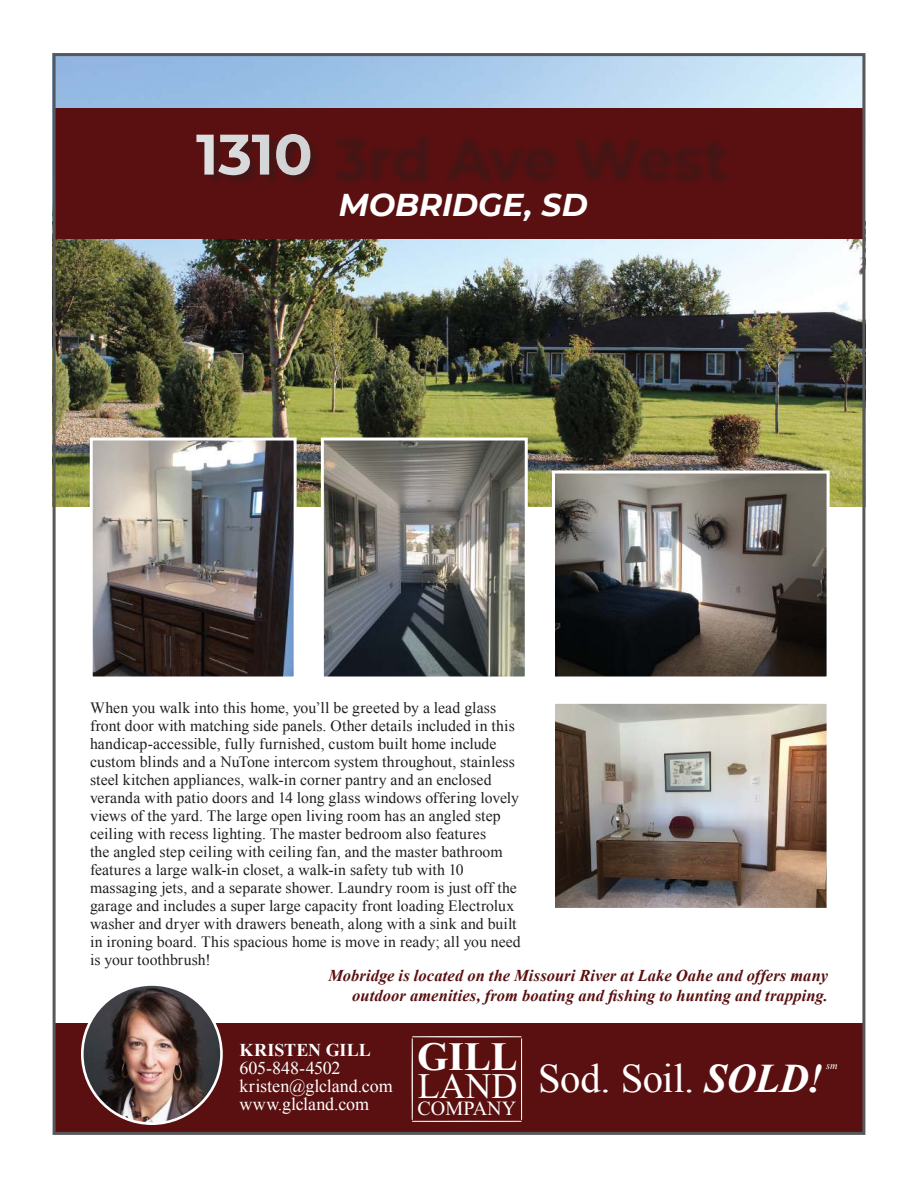
<style>
.page{position:relative;width:918px;height:1188px;background:#fff}
.page>*{position:absolute;margin:0;border:0;box-sizing:border-box;transform-origin:0 0}
.t1{font:40.65px "Times New Roman";letter-spacing:-.015em;color:#fff}
.t2{font:700 40.35px "Times New Roman";color:#fff}
.t3{font:36px "Times New Roman";color:#fff}
.t4{font:italic 700 31.5px "Montserrat";letter-spacing:-.005em;color:#fff}
.t5{font:20.1px "Times New Roman";color:#fff}
.t6{font:18px/18px "Times New Roman";letter-spacing:-.005em;color:#fff}
.t7{font:700 18px "Times New Roman";color:#fff}
.t8{font:italic 700 16.5px/19.8px "Times New Roman";letter-spacing:.005em;color:#5a1010;text-align:right}
.t9{font:15.75px/18px "Times New Roman";letter-spacing:.005em;color:#221e1f}
.t10{font:italic 10.5px "Times New Roman";color:#fff}
.s1{font-weight:700;font-style:italic}
</style>
<div class="page">
<img style="left:52px;top:127px;width:809px;height:380px">
<div style="left:54px;top:108px;width:810px;height:131px;background:#5a1010"></div>
<div style="left:54px;top:1023px;width:810px;height:111px;background:#5a1010"></div>
<svg style="left:412px;top:1036px;width:110px;height:86px"></svg>
<img style="left:82px;top:985px;width:139px;height:139px;border-radius:70px">
<div style="left:81px;top:983px;width:142px;height:142px;border:3px solid #fff;border-radius:50%"></div>
<img style="left:94px;top:442px;width:199px;height:233px">
<div style="left:90px;top:438px;width:207px;height:241px;border:3px solid #fff"></div>
<img style="left:325px;top:442px;width:199px;height:233px">
<div style="left:321px;top:438px;width:207px;height:241px;border:3px solid #fff"></div>
<img style="left:556px;top:475px;width:270px;height:200px">
<div style="left:552px;top:471px;width:278px;height:208px;border:3px solid #fff"></div>
<div style="left:197px;top:133px;width:535px;height:53px;background:#221e1f;opacity:.4"></div>
<img style="left:196px;top:135px;width:18px;height:40px">
<img style="left:218px;top:135px;width:32px;height:40px">
<img style="left:252px;top:135px;width:17px;height:40px">
<img style="left:276px;top:134px;width:34px;height:41px">
<img style="left:556px;top:705px;width:270px;height:202px">
<div style="left:552px;top:701px;width:278px;height:210px;border:3px solid #fff"></div>
<h3 class="t4" style="left:339px;top:193px;width:250px">MOBRIDGE, SD</h3>
<p class="t9" style="left:90px;top:700px;width:432px">When you walk into this home, you’ll be greeted by a lead glass front door with matching side panels. Other details included in this handicap-accessible, fully furnished, custom built home include custom blinds and a NuTone intercom system throughout, stainless steel kitchen appliances, walk-in corner pantry and an enclosed veranda with patio doors and 14 long glass windows offering lovely views of the yard. The large open living room has an angled step ceiling with recess lighting. The master bedroom also features<br>the angled step ceiling with ceiling fan, and the master bathroom features a large walk-in closet, a walk-in safety tub with 10 massaging jets, and a separate shower. Laundry room is just off the garage and includes a super large capacity front loading Electrolux washer and dryer with drawers beneath, along with a sink and built in ironing board. This spacious home is move in ready; all you need is your toothbrush!</p>
<p class="t8" style="left:328px;top:967px;width:501px">Mobridge is located on the Missouri River at Lake Oahe and offers many outdoor amenities, from boating and fishing to hunting and trapping.</p>
<p class="t7" style="left:239px;top:1044px;width:133px">KRISTEN GILL</p>
<p class="t6" style="left:239px;top:1061px;width:155px">605-848-4502 kristen@glcland.com www.glcland.com</p>
<h2 class="t2" style="left:417px;top:1032px;width:102px">GILL</h2>
<h3 class="t3" style="left:418px;top:1064px;width:101px">LAND</h3>
<p class="t5" style="left:418px;top:1097px;width:100px">COMPANY</p>
<h1 class="t1" style="left:538px;top:1063px;width:287px">Sod. Soil. <span class="s1">SOLD!</span></h1>
<p class="t10" style="left:826px;top:1060px;width:13px">sm</p>
</div>
